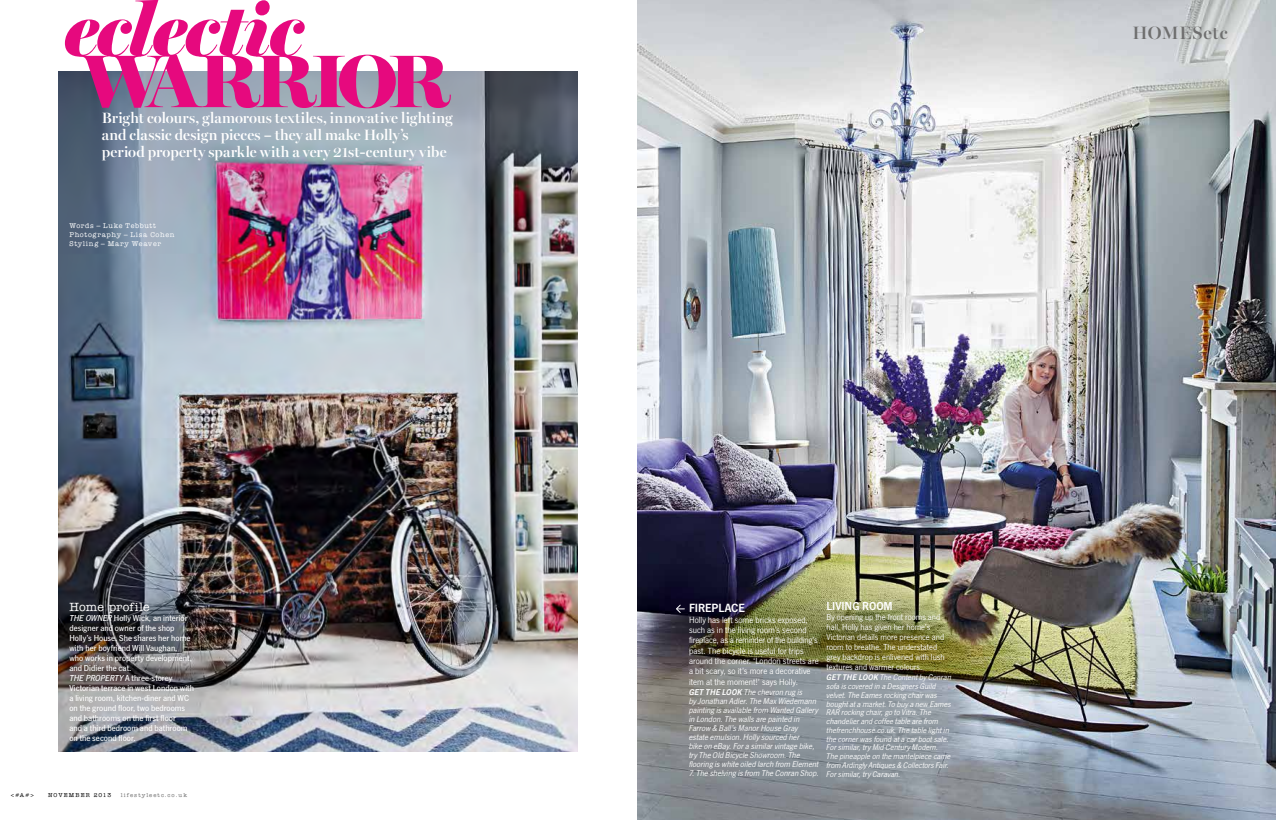
<style>
.page{position:relative;width:1276px;height:820px;background:#fff}
.page>*{position:absolute;margin:0;border:0;box-sizing:border-box;transform-origin:0 0}
.t1{font:italic 900 75px "Miller Banner";letter-spacing:-.02em;color:#e6097e}
.t2{font:900 75px "Miller Banner";letter-spacing:-.085em;color:#e6097e}
.t3{font:600 18px "Miller Banner";letter-spacing:.05em;color:#6e6e6e}
.t4{font:600 15px/17px "Miller Banner";letter-spacing:.01em;color:#fff}
.t5{font:12.4px "News Got Dem";letter-spacing:-.01em;color:#fff}
.t6{font:500 12px "American Typewriter Std";letter-spacing:.01em;color:#fff}
.t7{font:12px "News Got Dem";color:#fff}
.t8{font:9.3px/10.3px "News Got";letter-spacing:.005em;color:#fff}
.t9{font:500 9px/10px "News Got";letter-spacing:.005em;color:#fff}
.t10{font:9px/10px "News Got";letter-spacing:.005em;color:#fff}
.t11{font:italic 8.8px/9px "News Got";letter-spacing:.005em;color:#fff}
.t12{font:italic 8.5px/8.7px "News Got";letter-spacing:.005em;color:#fff}
.t13{font:500 7px/9px "American Typewriter Std";letter-spacing:.095em;color:#fff}
.t14{font:500 5.8px "American Typewriter Std";letter-spacing:.195em;color:#6e6e6e}
.t15{font:500 5.8px "American Typewriter Std";letter-spacing:.17em;color:#000}
.s1{font-family:"News Got Med Ita";font-weight:400}
.s2{font-family:"News Got Dem Ita";font-style:normal}
</style>
<div class="page">
<img style="left:638px;top:0;width:638px;height:819px">
<img style="left:58px;top:71px;width:519px;height:680px">
<svg style="left:675px;top:603px;width:9px;height:10px"></svg>
<h1 class="t1" style="left:64px;top:-16px;width:241px">eclectic</h1>
<h1 class="t2" style="left:81px;top:36px;width:371px">WARRIOR</h1>
<h3 class="t4" style="left:102px;top:109px;width:352px">Bright colours, glamorous textiles, innovative lighting and classic design pieces – they all make Holly’s period property sparkle with a very 21st-century vibe</h3>
<p class="t13" style="left:69px;top:221px;width:106px">Words – Luke Tebbutt<br>Photography – Lisa Cohen<br>Styling – Mary Weaver</p>
<h3 class="t6" style="left:69px;top:600px;width:82px">Home profile</h3>
<p class="t9" style="left:69px;top:613px;width:126px"><span class="s1">THE OWNER</span> Holly Wick, an interior designer and owner of the shop<br>Holly’s House. She shares her home with her boyfriend Will Vaughan,<br>who works in property development, and Didier the cat.<br><span class="s1">THE PROPERTY</span> A three-storey<br>Victorian terrace in west London with a living room, kitchen-diner and WC on the ground floor, two bedrooms and bathrooms on the first floor<br>and a third bedroom and bathroom on the second floor.</p>
<p class="t15" style="left:11px;top:791px;width:25px">&lt;#A#&gt;</p>
<p class="t15" style="left:48px;top:791px;width:65px">november 2013</p>
<p class="t14" style="left:121px;top:791px;width:68px">lifestyleetc.co.uk</p>
<h2 class="t3" style="left:1132px;top:22px;width:97px">Homesetc</h2>
<h3 class="t7" style="left:826px;top:599px;width:68px">LIVING ROOM</h3>
<p class="t10" style="left:826px;top:612px;width:119px">By opening up the front rooms and hall, Holly has given her home’s Victorian details more presence and room to breathe. The understated grey backdrop is enlivened with lush textures and warmer colours.</p>
<p class="t12" style="left:826px;top:673px;width:126px"><span class="s2">GET THE LOOK</span> The Content by Conran sofa is covered in a Designers Guild velvet. The Eames rocking chair was bought at a market. To buy a new Eames RAR rocking chair, go to Vitra. The chandelier and coffee table are from thefrenchhouse.co.uk. The table light in the corner was found at a car boot sale.<br>For similar, try Mid Century Modern.<br>The pineapple on the mantelpiece came from Ardingly Antiques &amp; Collectors Fair.<br>For similar, try Caravan.</p>
<h3 class="t5" style="left:689px;top:601px;width:58px">FIREPLACE</h3>
<p class="t8" style="left:689px;top:614px;width:131px">Holly has left some bricks exposed, such as in the living room’s second fireplace, as a reminder of the building’s past. The bicycle is useful for trips around the corner. ‘London streets are a bit scary, so it’s more a decorative item at the moment!’ says Holly.</p>
<p class="t11" style="left:689px;top:687px;width:131px"><span class="s2">GET THE LOOK</span> The chevron rug is<br>by Jonathan Adler. The Max Wiedemann painting is available from Wanted Gallery in London. The walls are painted in Farrow &amp; Ball’s Manor House Gray estate emulsion. Holly sourced her<br>bike on eBay. For a similar vintage bike, try The Old Bicycle Showroom. The flooring is white oiled larch from Element</p>
<p class="t11" style="left:689px;top:768px;width:131px">7. The shelving is from The Conran Shop.</p>
</div>
